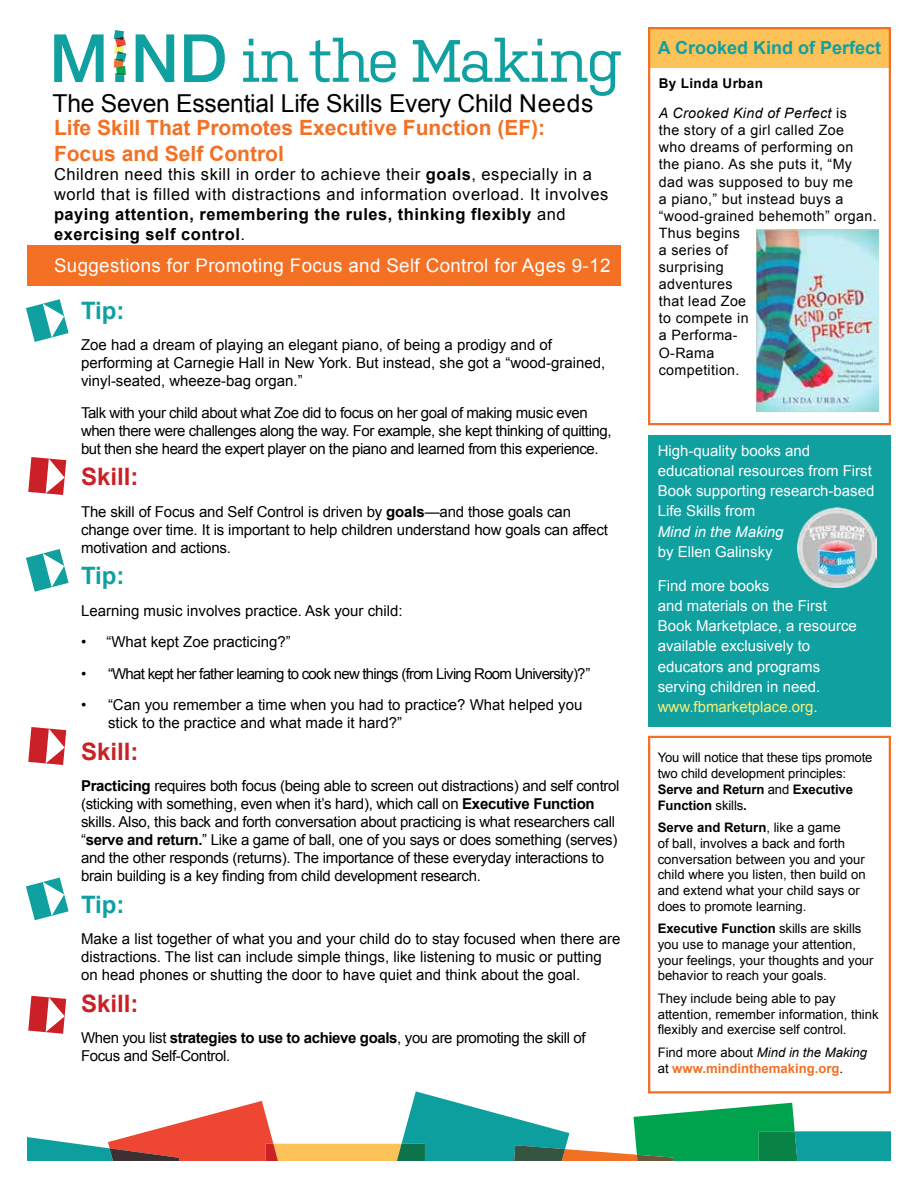
<style>
.page{position:relative;width:918px;height:1188px;background:#fff}
.page>*{position:absolute;margin:0;border:0;box-sizing:border-box;transform-origin:0 0}
.t1{font:24.75px "Arial";letter-spacing:-.01em;color:#000}
.t2{font:700 24px "Arial";color:#cc2027}
.t3{font:700 24px "Arial";letter-spacing:-.01em;color:#10a0a0}
.t4{font:700 21px/25.2px "Arial";color:#f37024}
.t5{font:18.75px "Arial";letter-spacing:.02em;color:#fff}
.t6{font:700 18px "Arial";color:#10a0a0}
.t7{font:16.5px/19.8px "Arial";letter-spacing:.03em;color:#000}
.t8{font:15px/18px "Arial";letter-spacing:-.02em;color:#000}
.t9{font:15px/18px "Arial";color:#000}
.t10{font:15px/20.2px "Arial";color:#fff}
.t11{font:15px "Arial";letter-spacing:-.05em;color:#000}
.t12{font:italic 15px "Arial";color:#fff}
.t13{font:14.25px/17.1px "Arial";letter-spacing:.025em;color:#000}
.t14{font:700 13.5px "Arial";letter-spacing:.025em;color:#000}
.t15{font:13.2px/15.8px "Arial";color:#000}
.t16{font:700 13.2px/15.8px "Arial";color:#f37024}
.s1{font-weight:700}
.s2{font-style:italic}
.s3{color:#f7ef79}
.s4{font-weight:400;color:#000}
.s5{font-weight:400;font-style:italic;color:#000}
</style>
<div class="page">
<svg style="left:27px;top:1091px;width:864px;height:70px"></svg>
<svg style="left:243px;top:39px;width:55px;height:43px"></svg>
<svg style="left:310px;top:38px;width:86px;height:44px"></svg>
<svg style="left:413px;top:38px;width:208px;height:58px"></svg>
<svg style="left:54px;top:34px;width:50px;height:48px"></svg>
<svg style="left:136px;top:34px;width:38px;height:48px"></svg>
<svg style="left:184px;top:34px;width:41px;height:48px"></svg>
<svg style="left:114px;top:30px;width:13px;height:52px"></svg>
<div style="left:648px;top:27px;width:243px;height:41px;background:#fcc257"></div>
<svg style="left:26px;top:299px;width:43px;height:43px"></svg>
<svg style="left:28px;top:457px;width:38px;height:38px"></svg>
<div style="left:648px;top:27px;width:243px;height:398px;border:2px solid #f37024"></div>
<div style="left:648px;top:435px;width:243px;height:292px;background:#10a0a0"></div>
<div style="left:648px;top:736px;width:243px;height:358px;border:2px solid #f37024"></div>
<img style="left:797px;top:508px;width:80px;height:79px">
<svg style="left:26px;top:549px;width:43px;height:43px"></svg>
<svg style="left:28px;top:727px;width:38px;height:38px"></svg>
<svg style="left:26px;top:878px;width:43px;height:42px"></svg>
<svg style="left:28px;top:996px;width:38px;height:38px"></svg>
<img style="left:756px;top:230px;width:123px;height:182px">
<div style="left:27px;top:245px;width:594px;height:40px;background:#f37024"></div>
<h1 class="t1" style="left:52px;top:87px;width:543px">The Seven Essential Life Skills Every Child Needs</h1>
<h3 class="t4" style="left:54px;top:116px;width:493px">Life Skill That Promotes Executive Function (EF):<br>Focus and Self Control</h3>
<p class="t7" style="left:54px;top:165px;width:556px">Children need this skill in order to achieve their <span class="s1">goals</span>, especially in a world that is filled with distractions and information overload. It involves <span class="s1">paying attention, remembering the rules, thinking flexibly</span> and <span class="s1">exercising self control</span>.</p>
<p class="t5" style="left:54px;top:253px;width:558px">Suggestions for Promoting Focus and Self Control for Ages 9-12</p>
<h2 class="t3" style="left:81px;top:295px;width:45px">Tip:</h2>
<p class="t9" style="left:81px;top:336px;width:526px">Zoe had a dream of playing an elegant piano, of being a prodigy and of performing at Carnegie Hall in New York. But instead, she got a “wood-grained, vinyl-seated, wheeze-bag organ.”</p>
<p class="t8" style="left:81px;top:404px;width:532px">Talk with your child about what Zoe did to focus on her goal of making music even when there were challenges along the way. For example, she kept thinking of quitting, but then she heard the expert player on the piano and learned from this experience.</p>
<h2 class="t2" style="left:81px;top:461px;width:59px">Skill:</h2>
<p class="t8" style="left:81px;top:503px;width:529px">The skill of Focus and Self Control is driven by <span class="s1">goals</span>—and those goals can change over time. It is important to help children understand how goals can affect motivation and actions.</p>
<h2 class="t3" style="left:81px;top:560px;width:45px">Tip:</h2>
<p class="t9" style="left:81px;top:602px;width:323px">Learning music involves practice. Ask your child:</p>
<p class="t9" style="left:81px;top:633px;width:211px">• “What kept Zoe practicing?”</p>
<p class="t11" style="left:81px;top:664px;width:511px">• “What kept her father learning to cook new things (from Living Room University)?”</p>
<p class="t9" style="left:108px;top:696px;width:476px;text-indent:-27px">• “Can you remember a time when you had to practice? What helped you stick to the practice and what made it hard?”</p>
<h2 class="t2" style="left:81px;top:736px;width:59px">Skill:</h2>
<p class="t8" style="left:81px;top:777px;width:540px"><span class="s1">Practicing</span> requires both focus (being able to screen out distractions) and self control (sticking with something, even when it’s hard), which call on <span class="s1">Executive Function </span>skills. Also, this back and forth conversation about practicing is what researchers call “<span class="s1">serve and return.</span>” Like a game of ball, one of you says or does something (serves) and the other responds (returns). The importance of these everyday interactions to brain building is a key finding from child development research.</p>
<h2 class="t3" style="left:81px;top:889px;width:45px">Tip:</h2>
<p class="t9" style="left:81px;top:930px;width:541px">Make a list together of what you and your child do to stay focused when there are distractions. The list can include simple things, like listening to music or putting on head phones or shutting the door to have quiet and think about the goal.</p>
<h2 class="t2" style="left:81px;top:988px;width:59px">Skill:</h2>
<p class="t8" style="left:81px;top:1029px;width:506px">When you list <span class="s1">strategies to use to achieve goals</span>, you are promoting the skill of<br>Focus and Self-Control.</p>
<p class="t6" style="left:658px;top:35px;width:225px">A Crooked Kind of Perfect</p>
<p class="t14" style="left:659px;top:74px;width:106px">By Linda Urban</p>
<p class="t13" style="left:659px;top:105px;width:219px"><span class="s2">A Crooked Kind of Perfect</span> is<br>the story of a girl called Zoe<br>who dreams of performing on the piano. As she puts it, “My dad was supposed to buy me<br>a piano,” but instead buys a “wood-grained behemoth” organ.<br>Thus begins<br>a series of<br>surprising<br>adventures<br>that lead Zoe<br>to compete in<br>a Performa-<br>O-Rama<br>competition.</p>
<p class="t10" style="left:658px;top:440px;width:218px">High-quality books and educational resources from First<br>Book supporting research-based<br>Life Skills from</p>
<p class="t12" style="left:658px;top:522px;width:127px">Mind in the Making</p>
<p class="t10" style="left:658px;top:542px;width:117px">by Ellen Galinsky</p>
<p class="t10" style="left:658px;top:575px;width:201px">Find more books<br>and materials on the First<br>Book Marketplace, a resource available exclusively to educators and programs serving children in need. <span class="s3">www.fbmarketplace.org</span>.</p>
<p class="t15" style="left:658px;top:750px;width:216px">You will notice that these tips promote two child development principles:<br><span class="s1">Serve and Return</span> and <span class="s1">Executive<br>Function</span> skills<span class="s1">.</span></p>
<p class="t15" style="left:658px;top:820px;width:209px"><span class="s1">Serve and Return</span>, like a game<br>of ball, involves a back and forth conversation between you and your child where you listen, then build on and extend what your child says or does to promote learning.</p>
<p class="t15" style="left:658px;top:921px;width:217px"><span class="s1">Executive Function</span> skills are skills you use to manage your attention, your feelings, your thoughts and your behavior to reach your goals.</p>
<p class="t15" style="left:658px;top:991px;width:223px">They include being able to pay attention, remember information, think flexibly and exercise self control.</p>
<p class="t16" style="left:658px;top:1045px;width:211px"><span class="s4">Find more about</span> <span class="s5">Mind in the Making </span><span class="s4">at</span> www.mindinthemaking.org<span class="s4">.</span></p>
</div>
